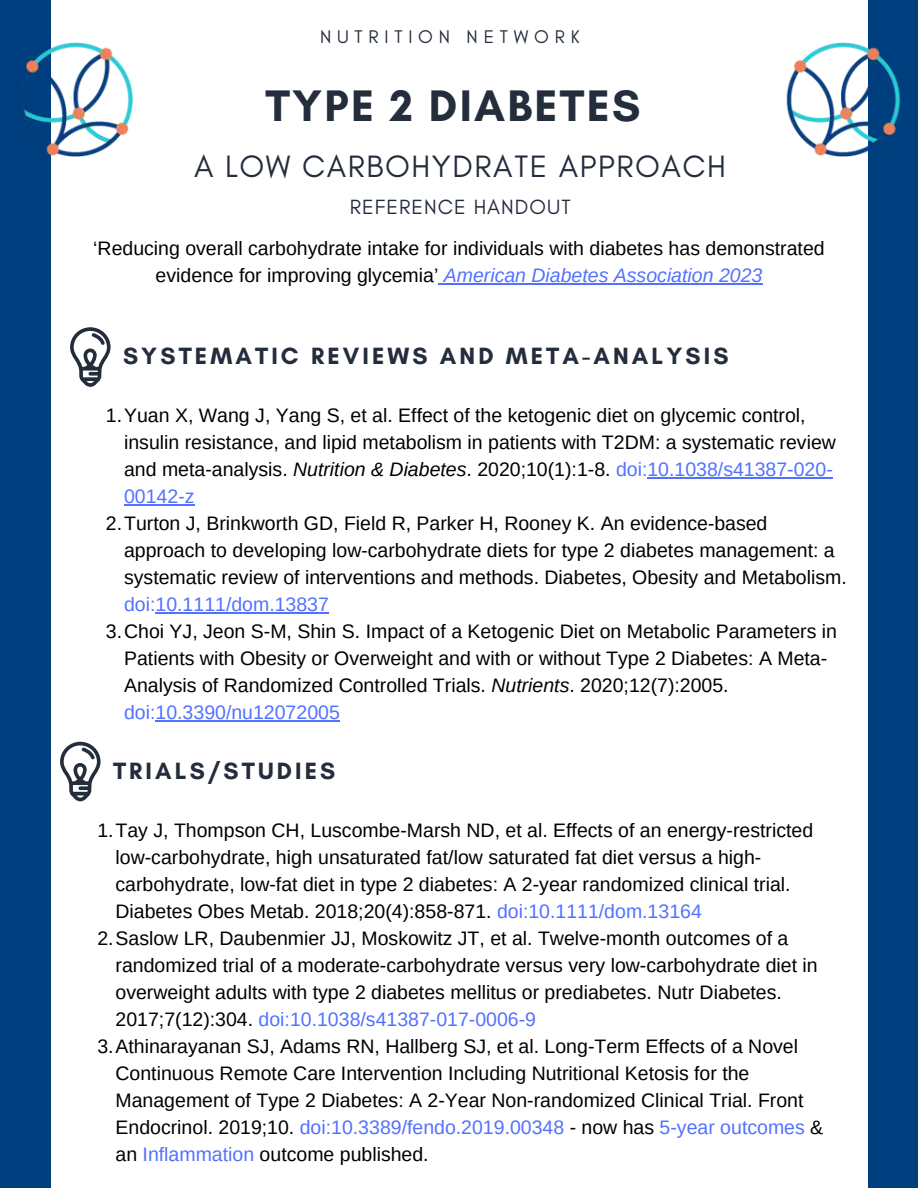
<style>
.page{position:relative;width:918px;height:1188px;background:#fff}
.page>*{position:absolute;margin:0;border:0;box-sizing:border-box;transform-origin:0 0}
.t1{font:700 45px "Glacial Indifference";letter-spacing:.05em;color:#242d3c}
.t2{font:31.5px "Glacial Indifference";letter-spacing:.05em;color:#242d3c}
.t3{font:700 24px "Glacial Indifference";letter-spacing:.13em;color:#242d3c}
.t4{font:21px "Glacial Indifference";letter-spacing:.05em;color:#242d3c}
.t5{font:19.5px/27px "Arimo";color:#000;text-align:center}
.t6{font:19.5px "Arimo";color:#5271ff}
.t7{font:18.6px "Glacial Indifference";letter-spacing:.31em;color:#242d3c}
.s1{font-style:italic;color:#5271ff}
.s2{font-style:italic}
.s3{color:#5271ff}
.s4{font-family:"Noto Sans"}
.s5{color:#000}
</style>
<div class="page">
<div style="left:0;top:0;width:51px;height:1188px;background:#003f7f"></div>
<div style="left:869px;top:0;width:49px;height:1188px;background:#003f7f"></div>
<hr style="left:444px;top:283px;width:318px;height:1px;background:#5271ff">
<svg style="left:60px;top:742px;width:41px;height:59px"></svg>
<svg style="left:70px;top:327px;width:41px;height:60px"></svg>
<hr style="left:647px;top:477px;width:186px;height:1px;background:#5271ff">
<hr style="left:124px;top:504px;width:71px;height:1px;background:#5271ff">
<hr style="left:156px;top:612px;width:173px;height:1px;background:#5271ff">
<hr style="left:156px;top:720px;width:184px;height:1px;background:#5271ff">
<img style="left:19px;top:42px;width:114px;height:115px">
<img style="left:786px;top:25px;width:115px;height:151px">
<p class="t7" style="left:320px;top:26px;width:261px">NUTRITION NETWORK</p>
<h1 class="t1" style="left:265px;top:77px;width:376px">TYPE 2 DIABETES</h1>
<h2 class="t2" style="left:194px;top:149px;width:533px">A LOW CARBOHYDRATE APPROACH</h2>
<p class="t4" style="left:350px;top:195px;width:222px">REFERENCE HANDOUT</p>
<p class="t5" style="left:93px;top:235px;width:733px">‘Reducing overall carbohydrate intake for individuals with diabetes has demonstrated evidence for improving glycemia’ <span class="s1">American Diabetes Association 2023</span></p>
<p class="t3" style="left:123px;top:341px;width:607px">SYSTEMATIC REVIEWS AND META-ANALYSIS</p>
<p class="t5" style="left:106px;top:402px;width:701px">1.Yuan X, Wang J, Yang S, et al. Effect of the ketogenic diet on glycemic control,</p>
<p class="t5" style="left:124px;top:429px;width:713px">insulin resistance, and lipid metabolism in patients with T2DM: a systematic review</p>
<p class="t5" style="left:124px;top:456px;width:710px">and meta-analysis. <span class="s2">Nutrition &amp; Diabetes</span>. 2020;10(1):1-8. <span class="s3">doi:10.1038/s41387-020-</span></p>
<p class="t6" style="left:124px;top:484px;width:72px">00142-z</p>
<p class="t5" style="left:106px;top:510px;width:663px">2.Turton J, Brinkworth GD, Field R, Parker H, Rooney K. An evidence<span class="s4">‐</span>based</p>
<p class="t5" style="left:124px;top:537px;width:712px">approach to developing low<span class="s4">‐</span>carbohydrate diets for type 2 diabetes management: a</p>
<p class="t5" style="left:124px;top:564px;width:724px">systematic review of interventions and methods. Diabetes, Obesity and Metabolism.</p>
<p class="t6" style="left:124px;top:592px;width:206px">doi:10.1111/dom.13837</p>
<p class="t5" style="left:124px;top:618px;width:714px;text-align:left;text-indent:-18px">3.Choi YJ, Jeon S-M, Shin S. Impact of a Ketogenic Diet on Metabolic Parameters in Patients with Obesity or Overweight and with or without Type 2 Diabetes: A Meta-Analysis of Randomized Controlled Trials. <span class="s2">Nutrients</span>. 2020;12(7):2005. <span class="s3">doi:10.3390/nu12072005</span></p>
<p class="t3" style="left:113px;top:756px;width:224px">TRIALS/STUDIES</p>
<p class="t5" style="left:97px;top:817px;width:717px">1.Tay J, Thompson CH, Luscombe-Marsh ND, et al. Effects of an energy-restricted</p>
<p class="t5" style="left:116px;top:844px;width:647px">low-carbohydrate, high unsaturated fat/low saturated fat diet versus a high-</p>
<p class="t5" style="left:116px;top:871px;width:677px">carbohydrate, low-fat diet in type 2 diabetes: A 2-year randomized clinical trial.</p>
<p class="t5" style="left:116px;top:898px;width:588px">Diabetes Obes Metab. 2018;20(4):858-871. <span class="s3">doi:10.1111/dom.13164</span></p>
<p class="t5" style="left:97px;top:925px;width:692px">2.Saslow LR, Daubenmier JJ, Moskowitz JT, et al. Twelve-month outcomes of a</p>
<p class="t5" style="left:116px;top:952px;width:704px">randomized trial of a moderate-carbohydrate versus very low-carbohydrate diet in</p>
<p class="t5" style="left:116px;top:979px;width:668px">overweight adults with type 2 diabetes mellitus or prediabetes. Nutr Diabetes.</p>
<p class="t6" style="left:116px;top:1007px;width:422px"><span class="s5">2017;7(12):304.</span> doi:10.1038/s41387-017-0006-9</p>
<p class="t5" style="left:97px;top:1033px;width:702px">3.Athinarayanan SJ, Adams RN, Hallberg SJ, et al. Long-Term Effects of a Novel</p>
<p class="t5" style="left:116px;top:1060px;width:635px">Continuous Remote Care Intervention Including Nutritional Ketosis for the</p>
<p class="t5" style="left:116px;top:1087px;width:690px">Management of Type 2 Diabetes: A 2-Year Non-randomized Clinical Trial. Front</p>
<p class="t6" style="left:116px;top:1115px;width:709px"><span class="s5">Endocrinol. 2019;10.</span> doi:10.3389/fendo.2019.00348 <span class="s5">- now has</span> 5-year outcomes <span class="s5">&amp;</span></p>
<p class="t5" style="left:116px;top:1141px;width:315px">an <span class="s3">Inflammation</span> outcome published.</p>
</div>
